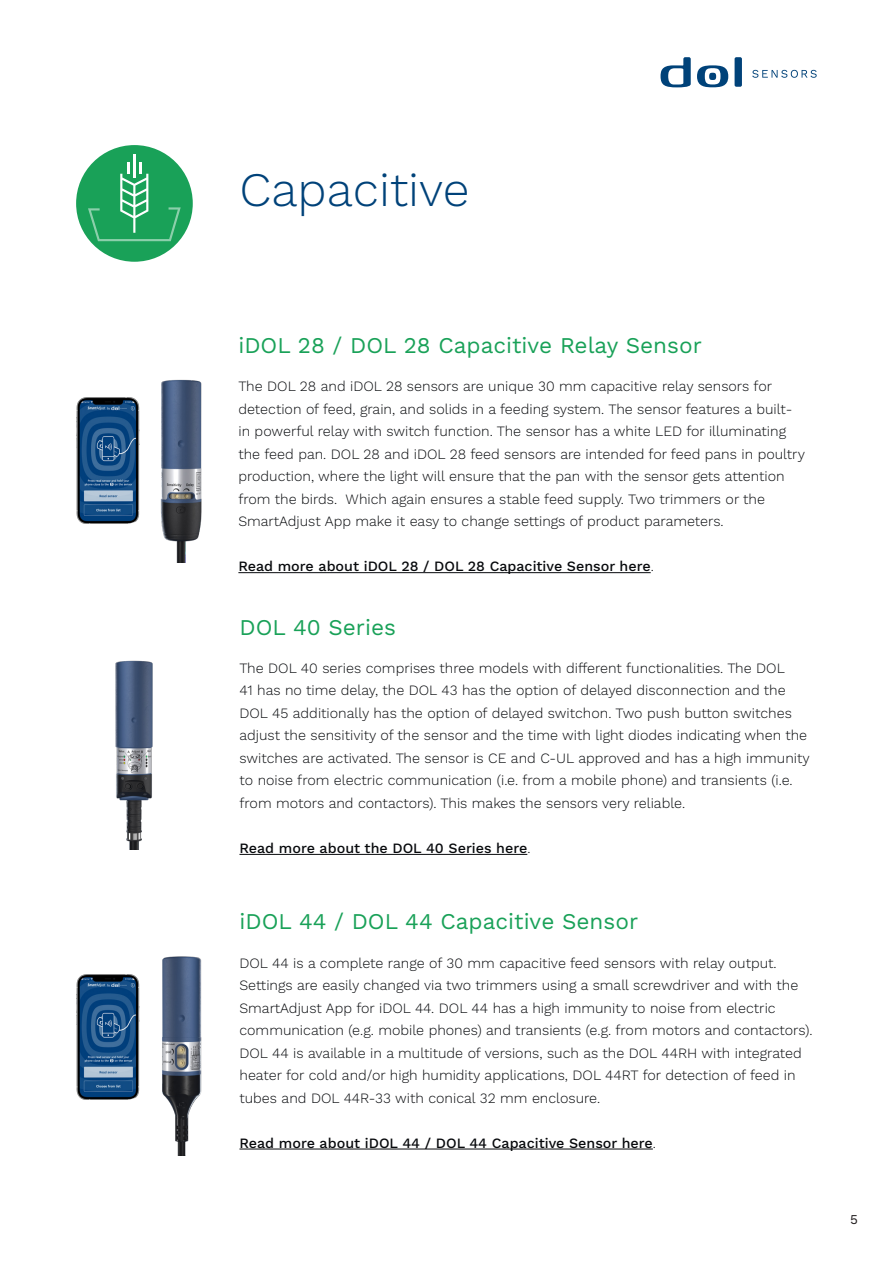
<style>
.page{position:relative;width:893px;height:1263px;background:#fff}
.page>*{position:absolute;margin:0;border:0;box-sizing:border-box;transform-origin:0 0}
.t1{font:300 48px "Work Sans";color:#004279}
.t2{font:22.5px "Work Sans";color:#19a158}
.t3{font:300 14.25px/22.5px "Work Sans";color:#07090c}
.t4{font:500 14.25px "Work Sans";color:#07090c}
.t5{font:13.5px "Work Sans";color:#231f20}
.s1{font-weight:300}
</style>
<div class="page">
<svg style="left:752px;top:70px;width:65px;height:8px"></svg>
<svg style="left:661px;top:57px;width:30px;height:30px"></svg>
<svg style="left:697px;top:65px;width:31px;height:22px"></svg>
<div style="left:709px;top:73px;width:7px;height:7px;background:#004279;border-radius:50%"></div>
<div style="left:735px;top:57px;width:7px;height:30px;background:#004279;border-radius:2px"></div>
<img style="left:82px;top:379px;width:120px;height:184px">
<img style="left:115px;top:660px;width:38px;height:190px">
<img style="left:139px;top:956px;width:154px;height:199px">
<div style="left:76px;top:145px;width:117px;height:117px;background:#19a158;border-radius:50%"></div>
<hr style="left:133px;top:154px;width:2px;height:23px;background:#fff">
<svg style="left:88px;top:162px;width:93px;height:79px"></svg>
<hr style="left:238px;top:572px;width:413px;height:1px;background:#07090c">
<hr style="left:239px;top:854px;width:288px;height:1px;background:#07090c">
<hr style="left:239px;top:1149px;width:414px;height:1px;background:#07090c">
<img style="left:76px;top:398px;width:63px;height:125px">
<img style="left:76px;top:974px;width:63px;height:126px">
<p class="t1" style="left:239px;top:161px;width:232px">Capacitive</p>
<p class="t2" style="left:238px;top:332px;width:465px">iDOL 28 / DOL 28 Capacitive Relay Sensor</p>
<p class="t3" style="left:238px;top:376px;width:568px">The DOL 28 and iDOL 28 sensors are unique 30 mm capacitive relay sensors for detection of feed, grain, and solids in a feeding system. The sensor features a built&shy;in powerful relay with switch function. The sensor has a white LED for illuminating the feed pan. DOL 28 and iDOL 28 feed sensors are intended for feed pans in poultry production, where the light will ensure that the pan with the sensor gets attention from the birds. Which again ensures a stable feed supply. Two trimmers or the SmartAdjust App make it easy to change settings of product parameters.</p>
<p class="t4" style="left:238px;top:558px;width:417px">Read more about iDOL 28 / DOL 28 Capacitive Sensor here<span class="s1">.</span></p>
<p class="t2" style="left:239px;top:614px;width:158px">DOL 40 Series</p>
<p class="t3" style="left:239px;top:657px;width:572px">The DOL 40 series comprises three models with different functionalities. The DOL<br>41 has no time delay, the DOL 43 has the option of delayed disconnection and the DOL 45 additionally has the option of delayed switchon. Two push button switches adjust the sensitivity of the sensor and the time with light diodes indicating when the switches are activated. The sensor is CE and C-UL approved and has a high immunity to noise from electric communication (i.e. from a mobile phone) and transients (i.e. from motors and contactors). This makes the sensors very reliable.</p>
<p class="t4" style="left:239px;top:840px;width:292px">Read more about the DOL 40 Series here<span class="s1">.</span></p>
<p class="t2" style="left:239px;top:908px;width:400px">iDOL 44 / DOL 44 Capacitive Sensor</p>
<p class="t3" style="left:239px;top:952px;width:575px">DOL 44 is a complete range of 30 mm capacitive feed sensors with relay output.<br>Settings are easily changed via two trimmers using a small screwdriver and with the SmartAdjust App for iDOL 44. DOL 44 has a high immunity to noise from electric communication (e.g. mobile phones) and transients (e.g. from motors and contactors).<br>DOL 44 is available in a multitude of versions, such as the DOL 44RH with integrated heater for cold and/or high humidity applications, DOL 44RT for detection of feed in tubes and DOL 44R-33 with conical 32 mm enclosure.</p>
<p class="t4" style="left:239px;top:1134px;width:418px">Read more about iDOL 44 / DOL 44 Capacitive Sensor here<span class="s1">.</span></p>
<p class="t5" style="left:850px;top:1211px;width:9px">5</p>
</div>
